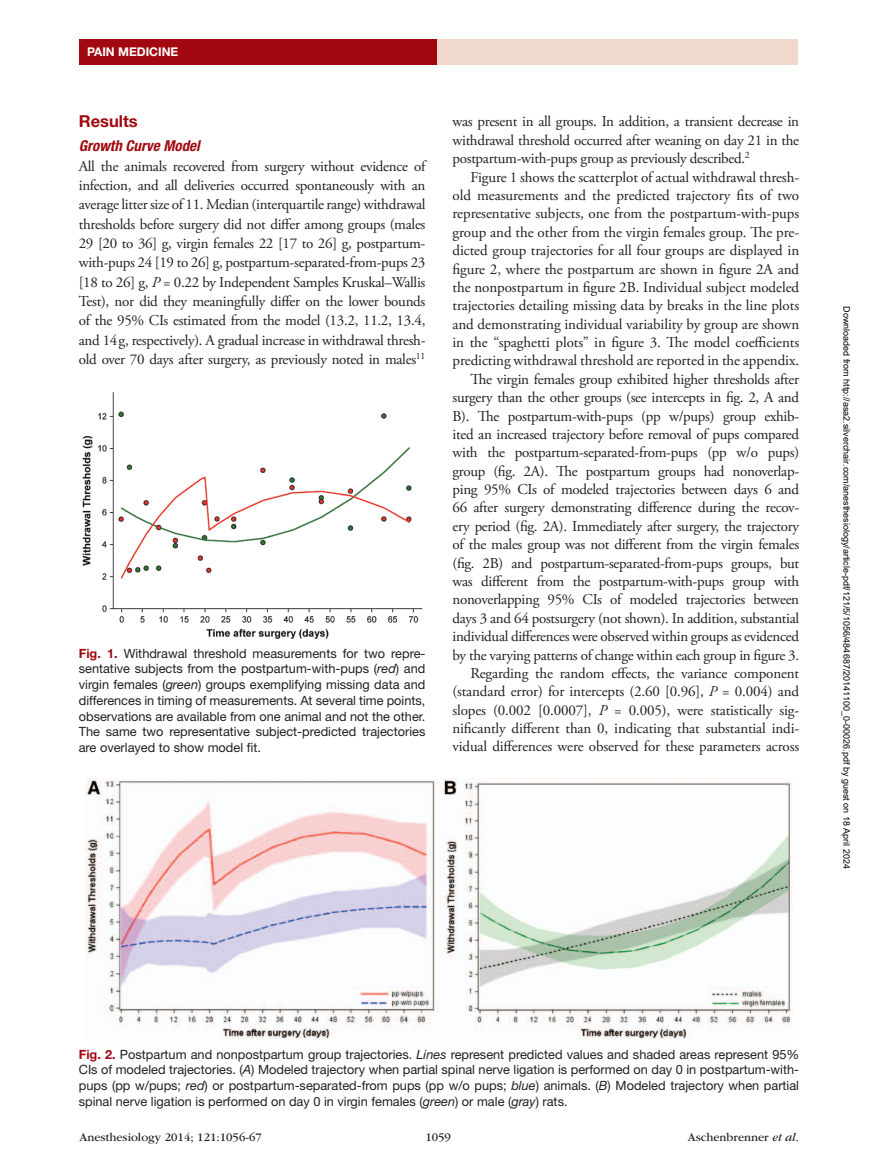
<style>
.page{position:relative;width:878px;height:1175px;background:#fff}
.page>*{position:absolute;margin:0;border:0;box-sizing:border-box;transform-origin:0 0}
.t1{font:700 16.5px "Helvetica Neue LT Std";color:#a1080f}
.t2{font:15px/18.3px "Adobe Garamond Pro";letter-spacing:-.02em;color:#231f20;text-align:justify}
.t3{font:italic 700 condensed 15px "Helvetica Neue LT Std";color:#a1080f}
.t4{font:12.75px/15.8px "Helvetica Neue LT Std";color:#231f20;text-align:justify}
.t5{font:12px "ITC Garamond Std";color:#231f20}
.t6{font:700 12px "Helvetica Neue LT Std";color:#fff}
.t7{font:9px "Arial";color:#000}
.s1{font-style:italic}
.s2{font-weight:700;color:#a1080f}
</style>
<div class="page">
<div style="left:432px;top:39px;width:365px;height:26px;background:#f1d8cd"></div>
<div style="left:79px;top:39px;width:357px;height:25px;background:#a1080f"></div>
<img style="left:82px;top:392px;width:340px;height:247px">
<img style="left:85px;top:779px;width:707px;height:260px">
<p class="t6" style="left:87px;top:44px;width:93px">PAIN MEDICINE</p>
<p class="t1" style="left:79px;top:111px;width:60px">Results</p>
<p class="t3" style="left:79px;top:137px;width:123px">Growth Curve Model</p>
<p class="t2" style="left:79px;top:157px;width:348px;line-height:19.4px">All the animals recovered from surgery without evidence of infection, and all deliveries occurred spontaneously with an average litter size of 11. Median (interquartile range) withdrawal thresholds before surgery did not differ among groups (males 29 [20 to 36] g, virgin females 22 [17 to 26] g, postpartum&shy;with-pups 24 [19 to 26] g, postpartum-separated-from-pups 23 [18 to 26] g, <span class="s1">P</span> = 0.22 by Independent Samples Kruskal–Wallis Test), nor did they meaningfully differ on the lower bounds of the 95% CIs estimated from the model (13.2, 11.2, 13.4, and 14g, respectively). A gradual increase in withdrawal thresh&shy;old over 70 days after surgery, as previously noted in males<sup>11</sup></p>
<p class="t4" style="left:79px;top:645px;width:348px"><span class="s2">Fig. 1.</span> Withdrawal threshold measurements for two repre&shy;sentative subjects from the postpartum-with-pups (<span class="s1">red</span>) and virgin females (<span class="s1">green</span>) groups exemplifying missing data and differences in timing of measurements. At several time points, observations are available from one animal and not the other.<br>The same two representative subject-predicted trajectories are overlayed to show model fit.</p>
<p class="t2" style="left:452px;top:113px;width:348px">was present in all groups. In addition, a transient decrease in withdrawal threshold occurred after weaning on day 21 in the postpartum-with-pups group as previously described.<sup>2</sup></p>
<p class="t2" style="left:452px;top:168px;width:348px;text-align:right">Figure 1 shows the scatterplot of actual withdrawal thresh&shy;old measurements and the predicted trajectory fits of two representative subjects, one from the postpartum-with-pups group and the other from the virgin females group. The pre&shy;dicted group trajectories for all four groups are displayed in figure 2, where the postpartum are shown in figure 2A and the nonpostpartum in figure 2B. Individual subject modeled trajectories detailing missing data by breaks in the line plots and demonstrating individual variability by group are shown in the “spaghetti plots” in figure 3. The model coefficients predicting withdrawal threshold are reported in the appendix.<br>The virgin females group exhibited higher thresholds after surgery than the other groups (see intercepts in fig. 2, A and B). The postpartum-with-pups (pp w/pups) group exhib&shy;ited an increased trajectory before removal of pups compared with the postpartum-separated-from-pups (pp w/o pups) group (fig. 2A). The postpartum groups had nonoverlap&shy;ping 95% CIs of modeled trajectories between days 6 and 66 after surgery demonstrating difference during the recov&shy;ery period (fig. 2A). Immediately after surgery, the trajectory of the males group was not different from the virgin females (fig. 2B) and postpartum-separated-from-pups groups, but was different from the postpartum-with-pups group with nonoverlapping 95% CIs of modeled trajectories between days 3 and 64 postsurgery (not shown). In addition, substantial individual differences were observed within groups as evidenced by the varying patterns of change within each group in figure 3.<br>Regarding the random effects, the variance component (standard error) for intercepts (2.60 [0.96], <span class="s1">P</span> = 0.004) and slopes (0.002 [0.0007], <span class="s1">P</span> = 0.005), were statistically sig&shy;nificantly different than 0, indicating that substantial indi&shy;vidual differences were observed for these parameters across</p>
<p class="t7" style="left:850px;top:306px;width:564px;rotate:90deg">Downloaded from http://asa2.silverchair.com/anesthesiology/article-pdf/121/5/1056/484687/20141100_0-00026.pdf by guest on 18 April 2024</p>
<p class="t4" style="left:79px;top:1046px;width:722px"><span class="s2">Fig. 2.</span> Postpartum and nonpostpartum group trajectories. <span class="s1">Lines</span> represent predicted values and shaded areas represent 95% CIs of modeled trajectories. (<span class="s1">A</span>) Modeled trajectory when partial spinal nerve ligation is performed on day 0 in postpartum-with&shy;pups (pp w/pups; <span class="s1">red</span>) or postpartum-separated-from pups (pp w/o pups; <span class="s1">blue</span>) animals. (<span class="s1">B</span>) Modeled trajectory when partial spinal nerve ligation is performed on day 0 in virgin females (<span class="s1">green</span>) or male (<span class="s1">gray</span>) rats.</p>
<p class="t5" style="left:80px;top:1130px;width:184px">Anesthesiology 2014; 121:1056-67</p>
<p class="t5" style="left:425px;top:1130px;width:27px">1059</p>
<p class="t5" style="left:687px;top:1130px;width:113px">Aschenbrenner <span class="s1">et al</span>.</p>
</div>
